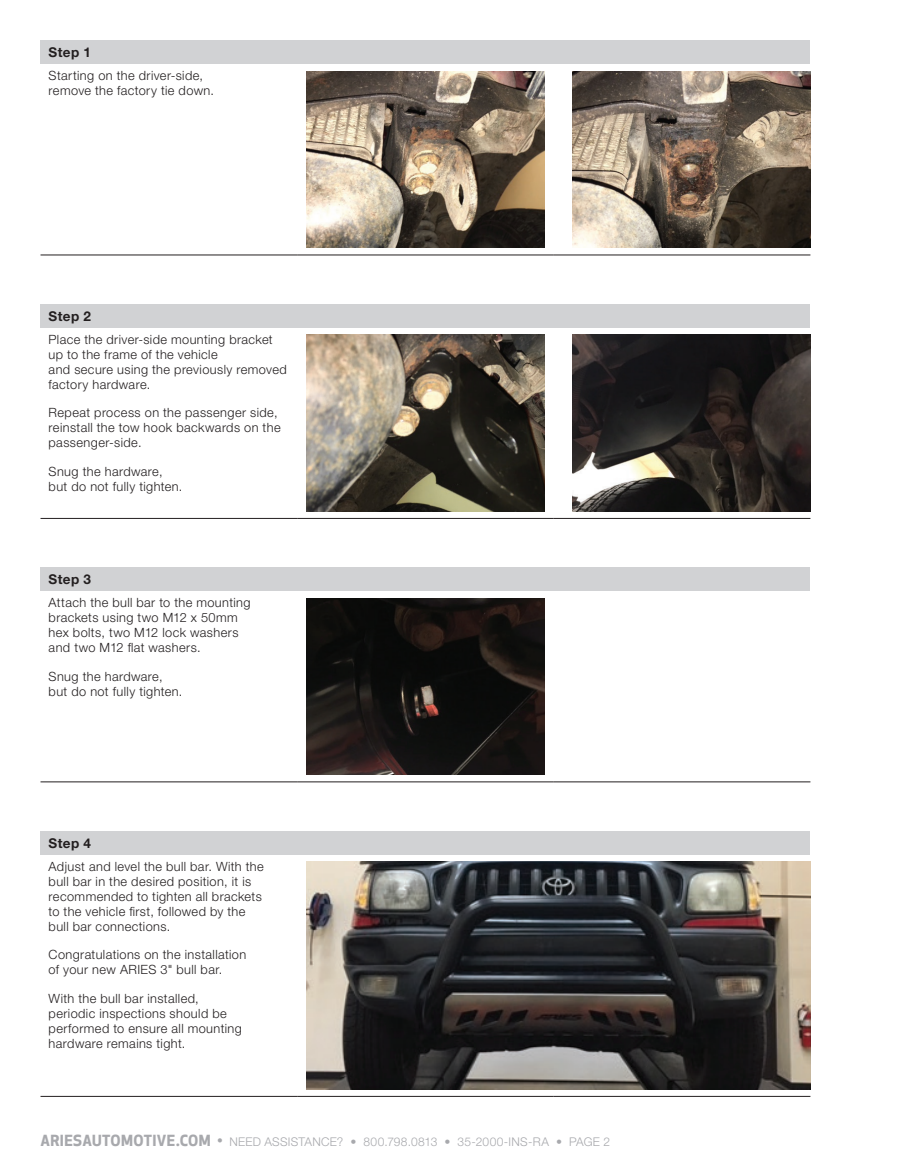
<style>
.page{position:relative;width:905px;height:1175px;background:#fff}
.page>*{position:absolute;margin:0;border:0;box-sizing:border-box;transform-origin:0 0}
.t1{font:700 13.5px "Helvetica Neue LT Std";letter-spacing:.03em;color:#231f20}
.t2{font:300 12.75px/15px "Helvetica Neue LT Std";letter-spacing:.03em;color:#231f20}
.t3{font:300 12px "Helvetica Neue LT Std";letter-spacing:.02em;color:#a8a9ad}
.s1{font-family:"Apex New";font-weight:700;font-size:15px}
.s2{font-family:"Apex New";font-weight:500;font-size:15px}
</style>
<div class="page">
<div style="left:40px;top:40px;width:770px;height:24px;background:#d1d2d4"></div>
<hr style="left:40px;top:254px;width:257px;height:1px;background:#231f20">
<hr style="left:297px;top:254px;width:257px;height:1px;background:#231f20">
<hr style="left:554px;top:254px;width:256px;height:1px;background:#231f20">
<img style="left:306px;top:71px;width:239px;height:177px">
<img style="left:572px;top:71px;width:238px;height:177px">
<div style="left:40px;top:304px;width:770px;height:24px;background:#d1d2d4"></div>
<hr style="left:40px;top:518px;width:257px;height:1px;background:#231f20">
<hr style="left:297px;top:518px;width:257px;height:1px;background:#231f20">
<hr style="left:554px;top:518px;width:256px;height:1px;background:#231f20">
<img style="left:306px;top:335px;width:239px;height:176px">
<img style="left:572px;top:335px;width:238px;height:176px">
<div style="left:40px;top:567px;width:770px;height:24px;background:#d1d2d4"></div>
<hr style="left:40px;top:781px;width:257px;height:1px;background:#231f20">
<hr style="left:297px;top:781px;width:257px;height:1px;background:#231f20">
<hr style="left:554px;top:781px;width:256px;height:1px;background:#231f20">
<img style="left:306px;top:598px;width:239px;height:177px">
<div style="left:40px;top:831px;width:770px;height:23px;background:#d1d2d4"></div>
<hr style="left:40px;top:1096px;width:257px;height:1px;background:#231f20">
<hr style="left:297px;top:1096px;width:257px;height:1px;background:#231f20">
<hr style="left:554px;top:1096px;width:256px;height:1px;background:#231f20">
<img style="left:306px;top:861px;width:504px;height:228px">
<p class="t1" style="left:49px;top:44px;width:44px">Step 1</p>
<p class="t2" style="left:49px;top:68px;width:167px">Starting on the driver-side, remove the factory tie down.</p>
<p class="t1" style="left:49px;top:307px;width:44px">Step 2</p>
<p class="t2" style="left:49px;top:331px;width:240px">Place the driver-side mounting bracket up to the frame of the vehicle<br>and secure using the previously removed factory hardware.</p>
<p class="t2" style="left:49px;top:405px;width:233px">Repeat process on the passenger side, reinstall the tow hook backwards on the passenger-side.</p>
<p class="t2" style="left:49px;top:463px;width:135px">Snug the hardware, but do not fully tighten.</p>
<p class="t1" style="left:49px;top:571px;width:44px">Step 3</p>
<p class="t2" style="left:49px;top:595px;width:203px">Attach the bull bar to the mounting brackets using two M12 x 50mm hex bolts, two M12 lock washers and two M12 flat washers.</p>
<p class="t2" style="left:49px;top:668px;width:135px">Snug the hardware, but do not fully tighten.</p>
<p class="t1" style="left:49px;top:834px;width:44px">Step 4</p>
<p class="t2" style="left:49px;top:858px;width:217px">Adjust and level the bull bar. With the bull bar in the desired position, it is recommended to tighten all brackets to the vehicle first, followed by the bull bar connections.</p>
<p class="t2" style="left:49px;top:947px;width:199px">Congratulations on the installation of your new ARIES 3" bull bar.</p>
<p class="t2" style="left:49px;top:990px;width:195px">With the bull bar installed, periodic inspections should be performed to ensure all mounting hardware remains tight.</p>
<p class="t3" style="left:40px;top:1134px;width:571px"><span class="s1">ARIESAUTOMOTIVE.COM</span> <span class="s2">•</span> NEED ASSISTANCE? • 800.798.0813 • 35-2000-INS-RA • PAGE 2</p>
</div>
